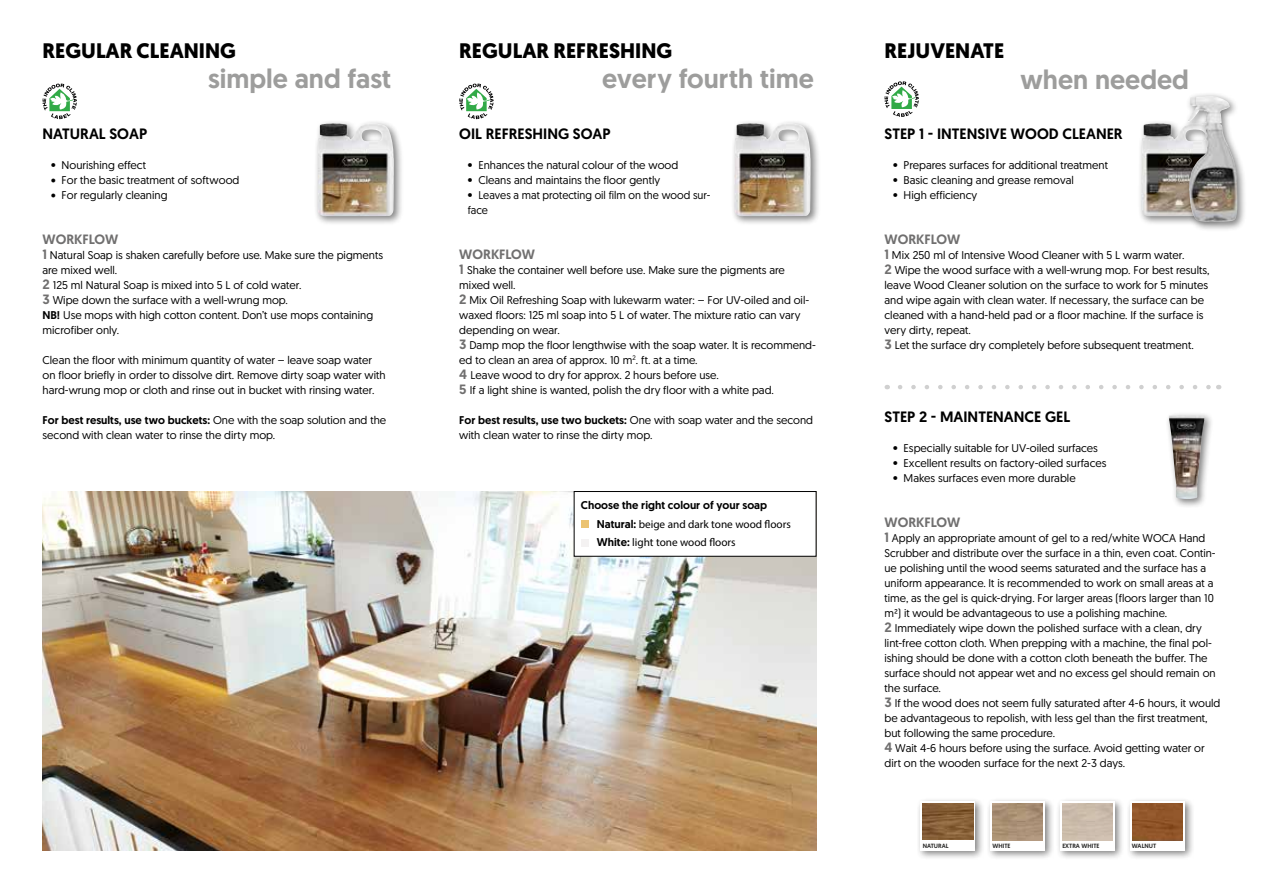
<style>
.page{position:relative;width:1263px;height:893px;background:#fff}
.page>*{position:absolute;margin:0;border:0;box-sizing:border-box;transform-origin:0 0}
.t1{font:500 27px "Geomanist";color:#9d9d9c}
.t2{font:700 21px "Geomanist";color:#000}
.t3{font:500 15px "Geomanist";color:#000}
.t4{font:500 13.5px "Geomanist";color:#706f6f}
.t5{font:11.25px/15px "Geomanist";color:#000}
.t6{font:11.25px/18px "Myriad Pro";color:#000}
.t7{font:500 11.25px "Geomanist";color:#000}
.t8{font:500 6.15px "Geomanist";color:#282827}
.s1{font-weight:500;font-size:13.5px;color:#706f6f}
.s2{font-weight:500}
.s3{font-family:"Geomanist";font-weight:500}
</style>
<div class="page">
<img style="left:43px;top:491px;width:773px;height:359px">
<div style="left:1165px;top:412px;width:49px;height:97px;background:#000;opacity:.5"></div>
<img style="left:1169px;top:416px;width:35px;height:83px">
<div style="left:1056px;top:797px;width:69px;height:64px;background:#000;opacity:.5"></div>
<div style="left:1060px;top:801px;width:54px;height:49px;background:#fff"></div>
<div style="left:1062px;top:803px;width:50px;height:37px;background:#ccbcac"></div>
<div style="left:1126px;top:797px;width:68px;height:64px;background:#000;opacity:.5"></div>
<div style="left:1130px;top:801px;width:54px;height:49px;background:#fff"></div>
<div style="left:1132px;top:803px;width:50px;height:37px;background:#91562a"></div>
<div style="left:916px;top:797px;width:69px;height:64px;background:#000;opacity:.5"></div>
<svg style="left:921px;top:801px;width:54px;height:49px"></svg>
<img style="left:923px;top:804px;width:50px;height:36px">
<div style="left:986px;top:797px;width:69px;height:64px;background:#000;opacity:.5"></div>
<div style="left:990px;top:801px;width:55px;height:49px;background:#fff"></div>
<img style="left:992px;top:803px;width:51px;height:37px">
<svg style="left:459px;top:84px;width:35px;height:35px"></svg>
<svg style="left:43px;top:84px;width:34px;height:35px"></svg>
<svg style="left:884px;top:81px;width:35px;height:36px"></svg>
<div style="left:314px;top:120px;width:90px;height:106px;background:#000;opacity:.5"></div>
<img style="left:318px;top:123px;width:76px;height:93px">
<div style="left:731px;top:120px;width:90px;height:106px;background:#000;opacity:.5"></div>
<img style="left:734px;top:123px;width:76px;height:93px">
<div style="left:1138px;top:120px;width:90px;height:106px;background:#000;opacity:.5"></div>
<img style="left:1141px;top:123px;width:43px;height:93px">
<div style="left:1184px;top:92px;width:63px;height:140px;background:#000;opacity:.5"></div>
<img style="left:1188px;top:96px;width:49px;height:126px">
<svg style="left:900px;top:385px;width:311px;height:4px"></svg>
<div style="left:574px;top:491px;width:242px;height:65px;background:#fff"></div>
<div style="left:574px;top:491px;width:242px;height:66px;border:1px solid #000"></div>
<div style="left:581px;top:521px;width:8px;height:7px;background:#ebc372"></div>
<div style="left:581px;top:539px;width:8px;height:7px;background:#f4f2f2"></div>
<h2 class="t2" style="left:43px;top:37px;width:195px">REGULAR CLEANING</h2>
<h1 class="t1" style="left:208px;top:61px;width:185px">simple and fast</h1>
<h3 class="t3" style="left:43px;top:124px;width:106px">NATURAL SOAP</h3>
<p class="t5" style="left:51px;top:157px;width:96px">• Nourishing effect</p>
<p class="t5" style="left:51px;top:172px;width:190px">• For the basic treatment of softwood</p>
<p class="t5" style="left:51px;top:187px;width:118px">• For regularly cleaning</p>
<p class="t4" style="left:43px;top:230px;width:77px">WORKFLOW</p>
<p class="t5" style="left:43px;top:247px;width:342px"><span class="s1">1</span> Natural Soap is shaken carefully before use. Make sure the pigments are mixed well.<br><span class="s1">2</span> 125 ml Natural Soap is mixed into 5 L of cold water.<br><span class="s1">3</span> Wipe down the surface with a well-wrung mop.<br><span class="s2">NB!</span> Use mops with high cotton content. Don’t use mops containing microfiber only.</p>
<p class="t5" style="left:43px;top:352px;width:345px">Clean the floor with minimum quantity of water – leave soap water on floor briefly in order to dissolve dirt. Remove dirty soap water with hard-wrung mop or cloth and rinse out in bucket with rinsing water.</p>
<p class="t5" style="left:43px;top:412px;width:345px"><span class="s2">For best results, use two buckets:</span> One with the soap solution and the second with clean water to rinse the dirty mop.</p>
<h2 class="t2" style="left:459px;top:37px;width:215px">REGULAR REFRESHING</h2>
<h1 class="t1" style="left:602px;top:61px;width:213px">every fourth time</h1>
<h3 class="t3" style="left:459px;top:124px;width:153px">OIL REFRESHING SOAP</h3>
<p class="t5" style="left:468px;top:157px;width:212px">• Enhances the natural colour of the wood</p>
<p class="t5" style="left:468px;top:172px;width:194px">• Cleans and maintains the floor gently</p>
<p class="t5" style="left:468px;top:187px;width:244px">• Leaves a mat protecting oil film on the wood sur&shy;face</p>
<p class="t4" style="left:459px;top:245px;width:77px">WORKFLOW</p>
<p class="t5" style="left:459px;top:262px;width:358px"><span class="s1">1</span> Shake the container well before use. Make sure the pigments are mixed well.<br><span class="s1">2</span> Mix Oil Refreshing Soap with lukewarm water: – For UV-oiled and oil&shy;waxed floors: 125 ml soap into 5 L of water. The mixture ratio can vary depending on wear.<br><span class="s1">3</span> Damp mop the floor lengthwise with the soap water. It is recommend&shy;ed to clean an area of approx. 10 m<sup>2</sup>. ft. at a time.<br><span class="s1">4</span> Leave wood to dry for approx. 2 hours before use.<br><span class="s1">5</span> If a light shine is wanted, polish the dry floor with a white pad.</p>
<p class="t5" style="left:459px;top:412px;width:355px"><span class="s2">For best results, use two buckets:</span> One with soap water and the second with clean water to rinse the dirty mop.</p>
<p class="t7" style="left:581px;top:498px;width:188px">Choose the right colour of your soap</p>
<p class="t6" style="left:597px;top:515px;width:196px"><span class="s3">Natural:</span> beige and dark tone wood floors<br><span class="s3">White:</span> light tone wood floors</p>
<h2 class="t2" style="left:884px;top:37px;width:121px">REJUVENATE</h2>
<h1 class="t1" style="left:1020px;top:61px;width:170px">when needed</h1>
<h3 class="t3" style="left:884px;top:124px;width:240px">STEP 1 - INTENSIVE WOOD CLEANER</h3>
<p class="t5" style="left:893px;top:157px;width:216px">• Prepares surfaces for additional treatment</p>
<p class="t5" style="left:893px;top:172px;width:182px">• Basic cleaning and grease removal</p>
<p class="t5" style="left:893px;top:187px;width:86px">• High efficiency</p>
<p class="t4" style="left:884px;top:230px;width:77px">WORKFLOW</p>
<p class="t5" style="left:884px;top:247px;width:326px"><span class="s1">1</span> Mix 250 ml of Intensive Wood Cleaner with 5 L warm water.<br><span class="s1">2</span> Wipe the wood surface with a well-wrung mop. For best results, leave Wood Cleaner solution on the surface to work for 5 minutes and wipe again with clean water. If necessary, the surface can be cleaned with a hand-held pad or a floor machine. If the surface is very dirty, repeat.<br><span class="s1">3</span> Let the surface dry completely before subsequent treatment.</p>
<h3 class="t3" style="left:884px;top:407px;width:187px">STEP 2 - MAINTENANCE GEL</h3>
<p class="t5" style="left:893px;top:440px;width:206px">• Especially suitable for UV-oiled surfaces</p>
<p class="t5" style="left:893px;top:455px;width:215px">• Excellent results on factory-oiled surfaces</p>
<p class="t5" style="left:893px;top:470px;width:184px">• Makes surfaces even more durable</p>
<p class="t4" style="left:884px;top:513px;width:77px">WORKFLOW</p>
<p class="t5" style="left:884px;top:530px;width:337px"><span class="s1">1</span> Apply an appropriate amount of gel to a red/white WOCA Hand Scrubber and distribute over the surface in a thin, even coat. Contin&shy;ue polishing until the wood seems saturated and the surface has a uniform appearance. It is recommended to work on small areas at a time, as the gel is quick-drying. For larger areas (floors larger than 10 m²) it would be advantageous to use a polishing machine.<br><span class="s1">2</span> Immediately wipe down the polished surface with a clean, dry lint-free cotton cloth. When prepping with a machine, the final pol&shy;ishing should be done with a cotton cloth beneath the buffer. The surface should not appear wet and no excess gel should remain on the surface.<br><span class="s1">3</span> If the wood does not seem fully saturated after 4-6 hours, it would be advantageous to repolish, with less gel than the first treatment, but following the same procedure.<br><span class="s1">4</span> Wait 4-6 hours before using the surface. Avoid getting water or dirt on the wooden surface for the next 2-3 days.</p>
<p class="t8" style="left:923px;top:841px;width:27px">NATURAL</p>
<p class="t8" style="left:992px;top:841px;width:20px">WHITE</p>
<p class="t8" style="left:1062px;top:841px;width:39px">EXTRA WHITE</p>
<p class="t8" style="left:1132px;top:841px;width:26px">WALNUT</p>
</div>
